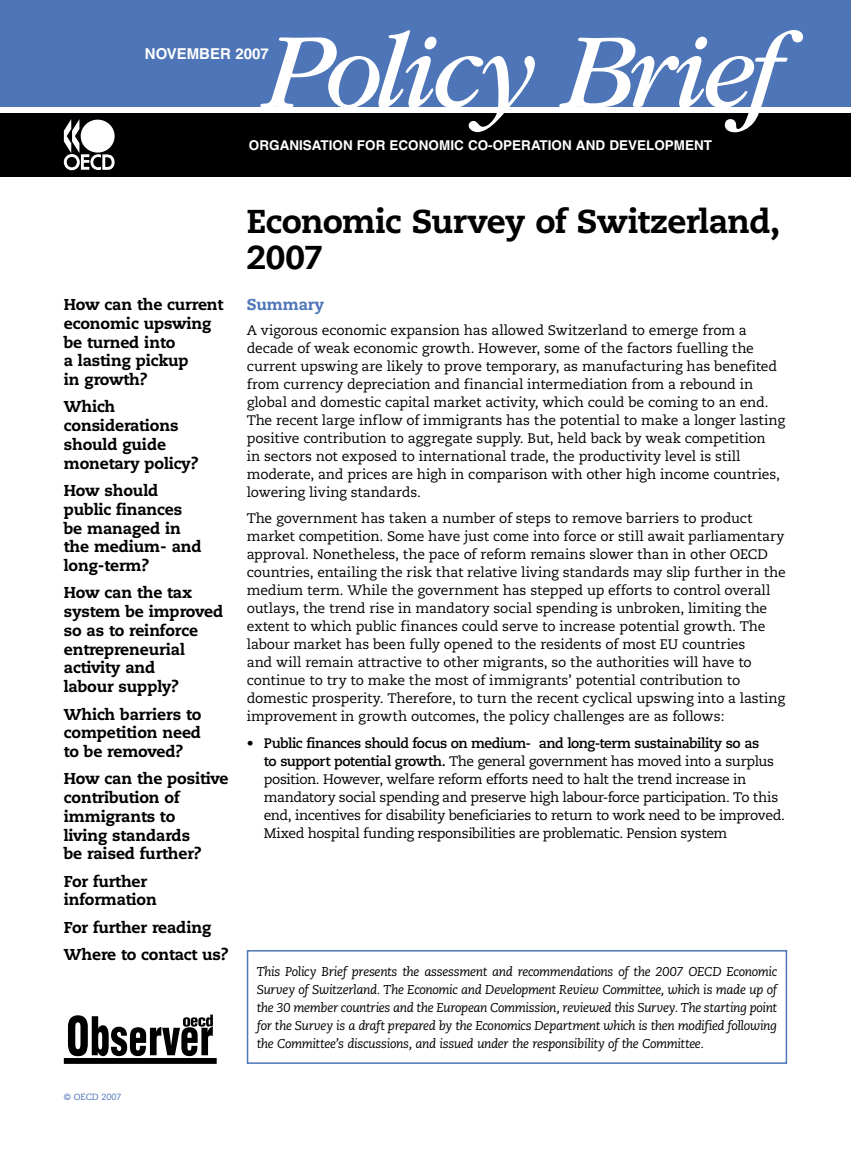
<style>
.page{position:relative;width:851px;height:1149px;background:#fff}
.page>*{position:absolute;margin:0;border:0;box-sizing:border-box;transform-origin:0 0}
.t1{font:italic 111px "ITC Garamond Std";letter-spacing:-.055em;color:#fff}
._01_Heading_1{font:800 33px/36px "Caecilia";letter-spacing:-.02em;color:#000}
._99_ToC{font:800 15.75px/18.8px "Caecilia";letter-spacing:-.01em;color:#000}
._01_Heading_2{font:800 15.75px "Caecilia";letter-spacing:-.01em;color:#4d75b7}
.t2{font:700 15px "Helvetica";color:#fff}
._00_Body{font:13.8px/18px "Caecilia";letter-spacing:-.01em;color:#000}
._00_Body_Bullet{font:13.8px/18px "Caecilia";letter-spacing:-.03em;color:#000}
.t3{font:700 13.5px "Helvetica";color:#fff}
._00_Body-2{font:italic 12.75px/18px "Caecilia";letter-spacing:-.025em;color:#000;text-align:justify}
.t4{font:9px "Caecilia";color:#4d75b7}
.s1{font-weight:700}
</style>
<div class="page">
<div style="left:0;top:113px;width:850px;height:63px;background:#000"></div>
<div style="left:0;top:0;width:850px;height:106px;background:#4d75b7"></div>
<div style="left:64px;top:1057px;width:153px;height:6px;background:#000"></div>
<svg style="left:68px;top:1014px;width:145px;height:41px"></svg>
<div style="left:247px;top:949px;width:540px;height:114px;border:2px solid #4d75b7"></div>
<svg style="left:64px;top:119px;width:50px;height:51px"></svg>
<div style="left:81px;top:120px;width:34px;height:32px;background:#fff;border-radius:50%"></div>
<p class="t1" style="left:263px;top:11px;width:521px">Policy Brief</p>
<p class="t2" style="left:145px;top:44px;width:125px">NOVEMBER 2007</p>
<p class="t3" style="left:249px;top:136px;width:464px">ORGANISATION FOR ECONOMIC CO-OPERATION AND DEVELOPMENT</p>
<p class="_99_ToC" style="left:64px;top:295px;width:161px">How can the current economic upswing be turned into<br>a lasting pickup<br>in growth?</p>
<p class="_99_ToC" style="left:64px;top:397px;width:136px">Which considerations should guide monetary policy?</p>
<p class="_99_ToC" style="left:64px;top:481px;width:139px">How should public finances be managed in the medium- and long-term?</p>
<p class="_99_ToC" style="left:64px;top:583px;width:161px">How can the tax system be improved so as to reinforce entrepreneurial activity and<br>labour supply?</p>
<p class="_99_ToC" style="left:64px;top:704px;width:139px;text-align:justify">Which barriers to competition need to be removed?</p>
<p class="_99_ToC" style="left:64px;top:769px;width:166px">How can the positive contribution of immigrants to<br>living standards<br>be raised further?</p>
<p class="_99_ToC" style="left:64px;top:871px;width:94px">For further information</p>
<p class="_99_ToC" style="left:64px;top:917px;width:149px">For further reading</p>
<p class="_99_ToC" style="left:64px;top:944px;width:166px">Where to contact us?</p>
<p class="t4" style="left:64px;top:1091px;width:59px">© OECD 2007</p>
<p class="_01_Heading_1" style="left:247px;top:203px;width:535px">Economic Survey of Switzerland,<br>2007</p>
<p class="_01_Heading_2" style="left:247px;top:295px;width:79px">Summary</p>
<p class="_00_Body" style="left:247px;top:321px;width:539px">A vigorous economic expansion has allowed Switzerland to emerge from a decade of weak economic growth. However, some of the factors fuelling the current upswing are likely to prove temporary, as manufacturing has benefited from currency depreciation and financial intermediation from a rebound in global and domestic capital market activity, which could be coming to an end.<br>The recent large inflow of immigrants has the potential to make a longer lasting positive contribution to aggregate supply. But, held back by weak competition<br>in sectors not exposed to international trade, the productivity level is still moderate, and prices are high in comparison with other high income countries, lowering living standards.</p>
<p class="_00_Body" style="left:247px;top:509px;width:540px">The government has taken a number of steps to remove barriers to product market competition. Some have just come into force or still await parliamentary approval. Nonetheless, the pace of reform remains slower than in other OECD countries, entailing the risk that relative living standards may slip further in the medium term. While the government has stepped up efforts to control overall outlays, the trend rise in mandatory social spending is unbroken, limiting the extent to which public finances could serve to increase potential growth. The labour market has been fully opened to the residents of most EU countries<br>and will remain attractive to other migrants, so the authorities will have to continue to try to make the most of immigrants’ potential contribution to domestic prosperity. Therefore, to turn the recent cyclical upswing into a lasting improvement in growth outcomes, the policy challenges are as follows:</p>
<p class="_00_Body_Bullet" style="left:264px;top:734px;width:522px;text-indent:-17px">• <span class="s1">Public finances should focus on medium- and long-term sustainability so as<br>to support potential growth.</span> The general government has moved into a surplus position. However, welfare reform efforts need to halt the trend increase in mandatory social spending and preserve high labour-force participation. To this end, incentives for disability beneficiaries to return to work need to be improved.<br>Mixed hospital funding responsibilities are problematic. Pension system</p>
<p class="_00_Body-2" style="left:257px;top:962px;width:522px">This Policy Brief presents the assessment and recommendations of the 2007 OECD Economic Survey of Switzerland. The Economic and Development Review Committee, which is made up of the 30 member countries and the European Commission, reviewed this Survey. The starting point for the Survey is a draft prepared by the Economics Department which is then modified following the Committee’s discussions, and issued under the responsibility of the Committee.</p>
</div>
